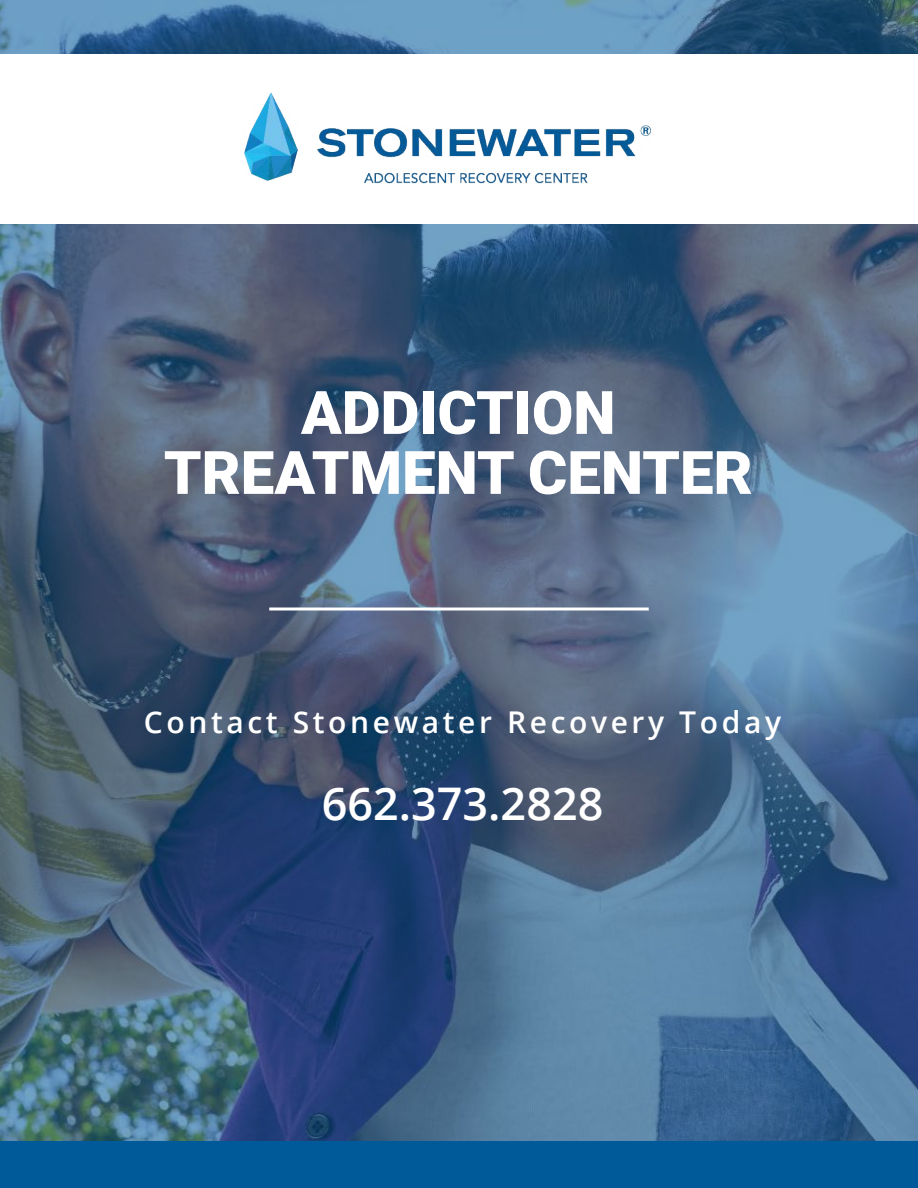
<style>
.page{position:relative;width:918px;height:1188px;background:#fff}
.page>*{position:absolute;margin:0;border:0;box-sizing:border-box;transform-origin:0 0}
.t1{font:900 60px/60px "Roboto";color:#fff;text-align:center}
.t2{font:600 45px "Open Sans";color:#fff}
.t3{font:600 30px "Open Sans";letter-spacing:.12em;color:#fff}
</style>
<div class="page">
<img style="left:0;top:0;width:918px;height:1142px">
<div style="left:0;top:54px;width:918px;height:170px;background:#fff"></div>
<hr style="left:269px;top:608px;width:380px;height:2px;background:#fff">
<img style="left:244px;top:92px;width:407px;height:92px">
<div style="left:0;top:1142px;width:918px;height:46px;background:#005998"></div>
<h1 class="t1" style="left:164px;top:380px;width:590px">ADDICTION<br>TREATMENT CENTER</h1>
<p class="t3" style="left:144px;top:702px;width:639px">Contact Stonewater Recovery Today</p>
<h2 class="t2" style="left:322px;top:772px;width:283px">662.373.2828</h2>
</div>
